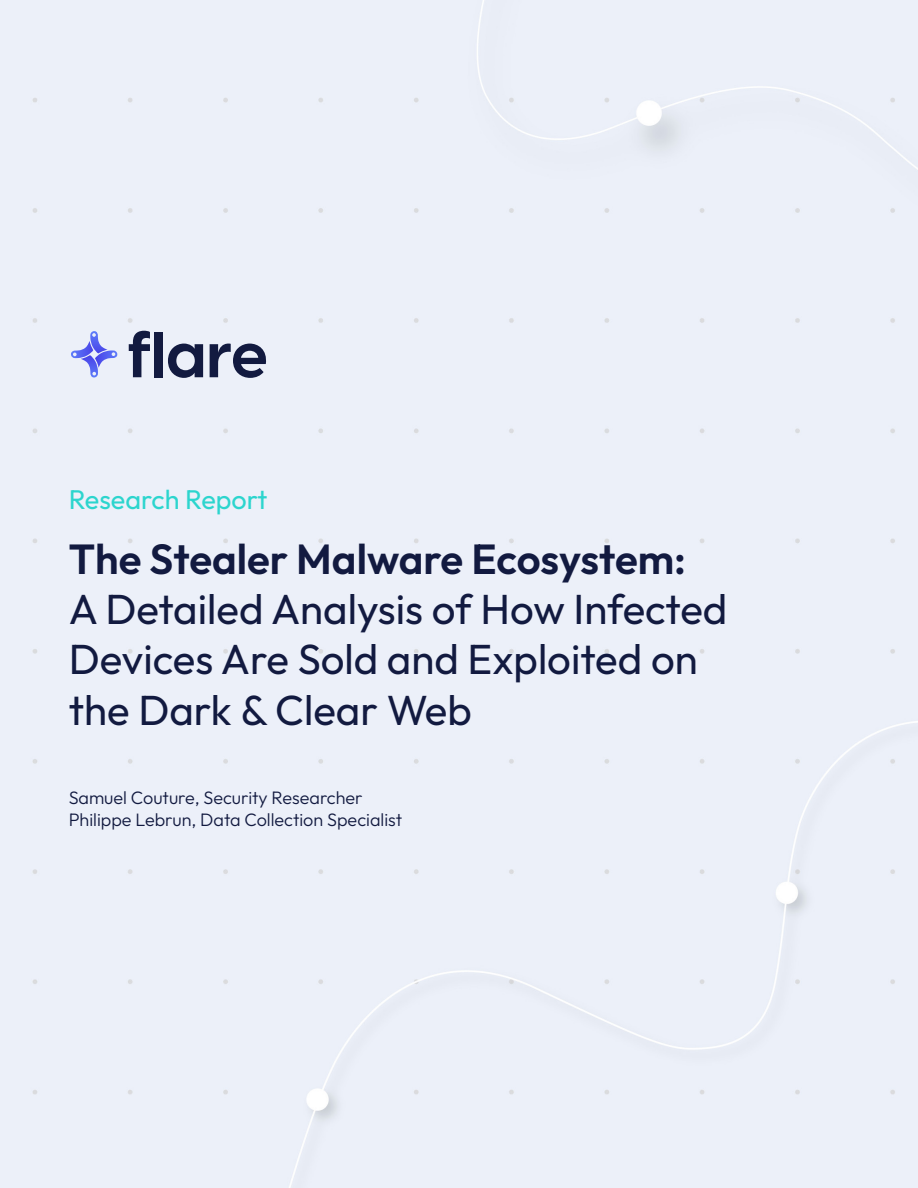
<style>
.page{position:relative;width:918px;height:1188px;background:#ecf0f9}
.page>*{position:absolute;margin:0;border:0;box-sizing:border-box;transform-origin:0 0}
.H1_-_Page_Title{font:42px/50.4px "Outfit";color:#121a40}
.t1{font:27px "Outfit";color:#2cd5ce}
.t2{font:300 18px "Outfit";color:#121a40}
.s1{font-weight:600}
</style>
<div class="page">
<svg style="left:71px;top:331px;width:46px;height:47px"></svg>
<svg style="left:129px;top:331px;width:21px;height:46px"></svg>
<div style="left:155px;top:332px;width:8px;height:45px;background:#121a40"></div>
<svg style="left:168px;top:344px;width:35px;height:34px"></svg>
<svg style="left:210px;top:344px;width:58px;height:34px"></svg>
<p class="t1" style="left:69px;top:484px;width:200px">Research Report</p>
<p class="H1_-_Page_Title" style="left:69px;top:533px;width:660px"><span class="s1">The Stealer Malware Ecosystem:<br></span>A Detailed Analysis of How Infected<br>Devices Are Sold and Exploited on the Dark &amp; Clear Web</p>
<p class="t2" style="left:69px;top:787px;width:295px">Samuel Couture, Security Researcher</p>
<p class="t2" style="left:69px;top:809px;width:335px">Philippe Lebrun, Data Collection Specialist</p>
</div>
